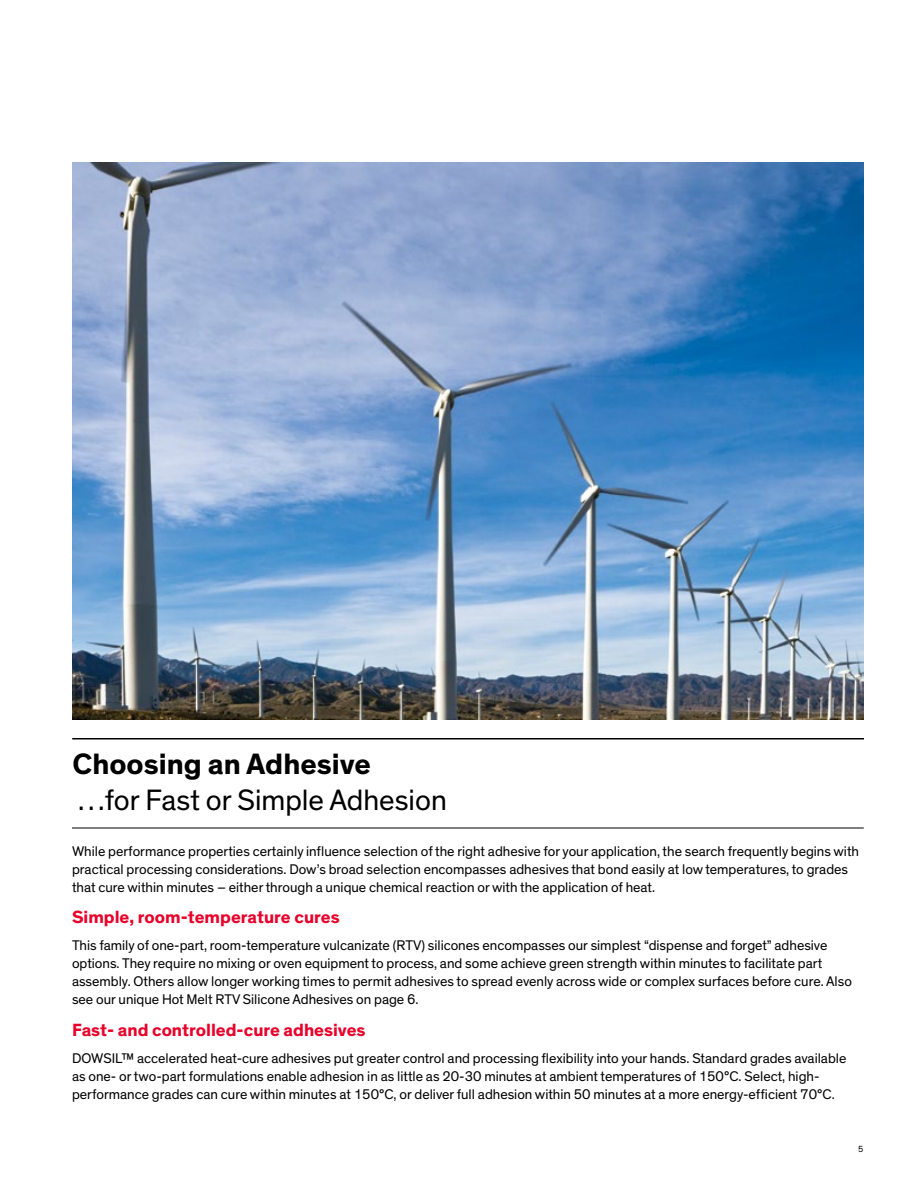
<style>
.page{position:relative;width:918px;height:1188px;background:#fff}
.page>*{position:absolute;margin:0;border:0;box-sizing:border-box;transform-origin:0 0}
.t1{font:30px "Dow Corporate";color:#000}
.t2{font:700 30px "Dow Corporate";color:#000}
.t3{font:700 18px "Dow Corporate";color:#e8002a}
.t4{font:14.25px/18px "Dow Corporate";color:#000}
.t5{font:9px "Dow Corporate";color:#000}
</style>
<div class="page">
<hr style="left:72px;top:828px;width:792px;height:1px;background:#000">
<hr style="left:72px;top:738px;width:792px;height:2px;background:#000">
<img style="left:72px;top:162px;width:792px;height:558px">
<h1 class="t2" style="left:72px;top:745px;width:300px">Choosing an Adhesive</h1>
<h1 class="t1" style="left:78px;top:782px;width:370px">…for Fast or Simple Adhesion</h1>
<p class="t4" style="left:72px;top:843px;width:789px">While performance properties certainly influence selection of the right adhesive for your application, the search frequently begins with practical processing considerations. Dow’s broad selection encompasses adhesives that bond easily at low temperatures, to grades that cure within minutes – either through a unique chemical reaction or with the application of heat.</p>
<p class="t3" style="left:72px;top:906px;width:269px">Simple, room-temperature cures</p>
<p class="t4" style="left:72px;top:937px;width:782px">This family of one-part, room-temperature vulcanizate (RTV) silicones encompasses our simplest “dispense and forget” adhesive options. They require no mixing or oven equipment to process, and some achieve green strength within minutes to facilitate part assembly. Others allow longer working times to permit adhesives to spread evenly across wide or complex surfaces before cure. Also see our unique Hot Melt RTV Silicone Adhesives on page 6.</p>
<p class="t3" style="left:72px;top:1019px;width:295px">Fast- and controlled-cure adhesives</p>
<p class="t4" style="left:72px;top:1050px;width:776px">DOWSIL™ accelerated heat-cure adhesives put greater control and processing flexibility into your hands. Standard grades available as one- or two-part formulations enable adhesion in as little as 20-30 minutes at ambient temperatures of 150°C. Select, high&shy;performance grades can cure within minutes at 150°C, or deliver full adhesion within 50 minutes at a more energy-efficient 70°C.</p>
<p class="t5" style="left:858px;top:1144px;width:7px">5</p>
</div>
